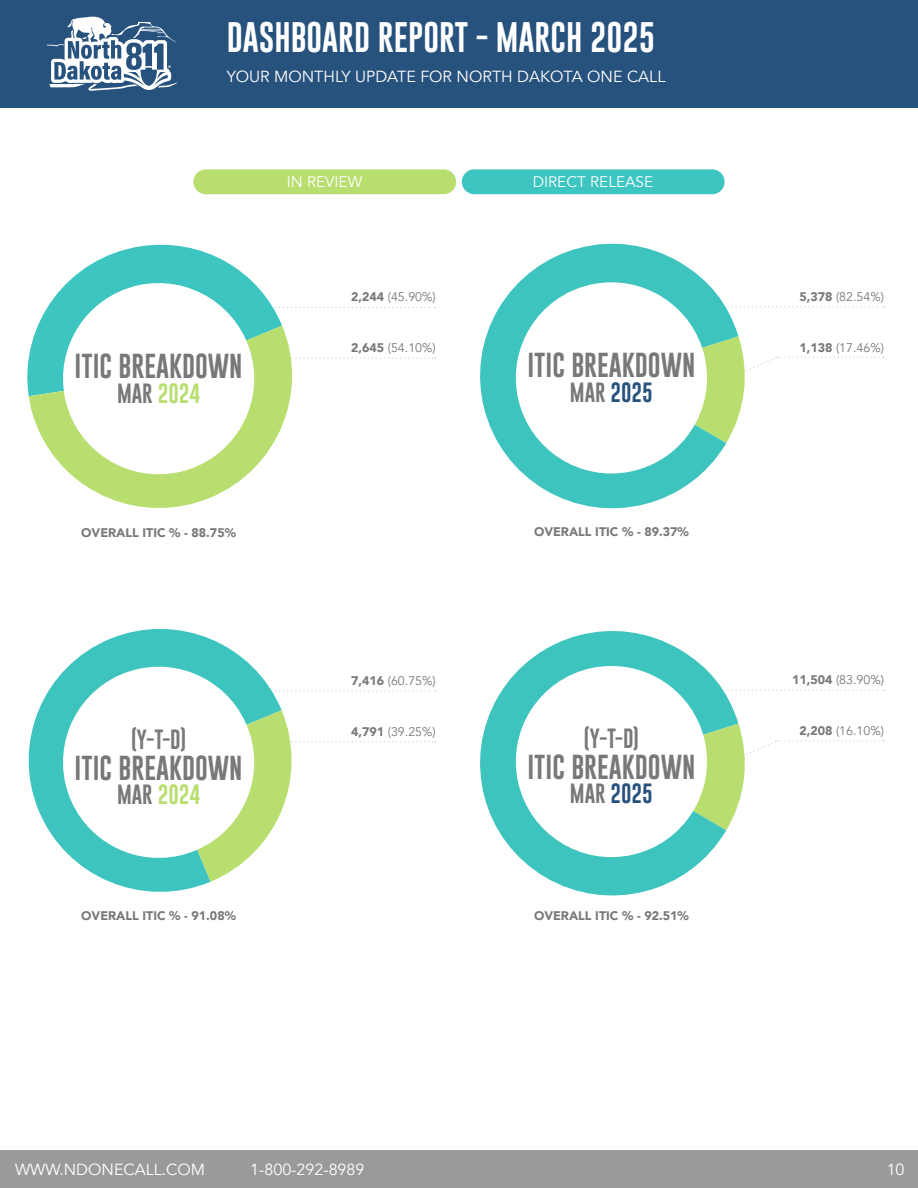
<style>
.page{position:relative;width:918px;height:1188px;background:#fff}
.page>*{position:absolute;margin:0;border:0;box-sizing:border-box;transform-origin:0 0}
.t1{font:31.2px "Gobold";color:#fff}
.t2{font:25.35px "Gobold";color:#76787a}
.t3{font:20.4px "Gobold";color:#27527d}
.t4{font:20.4px "Gobold";color:#b8de6f}
.t5{font:20.4px "Gobold";color:#76787a}
.t6{font:16.05px "Avenir";color:#fff}
.t7{font:15.3px "Avenir";color:#fff}
.t8{font:12.45px "Avenir";color:#76787a}
.t9{font:900 12.45px "Avenir";color:#76787a}
.s1{font-weight:900}
.s2{color:#76787a}
</style>
<div class="page">
<svg style="left:283px;top:690px;width:153px;height:2px"></svg>
<svg style="left:282px;top:711px;width:154px;height:98px"></svg>
<svg style="left:28px;top:629px;width:254px;height:263px"></svg>
<svg style="left:27px;top:244px;width:409px;height:152px"></svg>
<svg style="left:29px;top:326px;width:281px;height:182px"></svg>
<svg style="left:739px;top:690px;width:145px;height:1px"></svg>
<svg style="left:738px;top:723px;width:146px;height:81px"></svg>
<svg style="left:480px;top:631px;width:258px;height:265px"></svg>
<svg style="left:740px;top:306px;width:144px;height:1px"></svg>
<svg style="left:738px;top:336px;width:146px;height:81px"></svg>
<svg style="left:480px;top:243px;width:258px;height:266px"></svg>
<div style="left:0;top:0;width:918px;height:107px;background:#27527d"></div>
<div style="left:0;top:1150px;width:918px;height:38px;background:#989a9c"></div>
<svg style="left:47px;top:16px;width:131px;height:75px"></svg>
<svg style="left:507px;top:273px;width:209px;height:210px"></svg>
<div style="left:193px;top:169px;width:263px;height:25px;background:#b8de6f;border-radius:12px"></div>
<div style="left:462px;top:169px;width:263px;height:25px;background:#3dc5c1;border-radius:12px"></div>
<svg style="left:54px;top:274px;width:209px;height:209px"></svg>
<svg style="left:507px;top:657px;width:209px;height:209px"></svg>
<svg style="left:54px;top:658px;width:209px;height:209px"></svg>
<p class="t1" style="left:227px;top:17px;width:430px">DASHBOARD REPORT - MARCH 2025</p>
<p class="t6" style="left:227px;top:67px;width:440px">YOUR MONTHLY UPDATE FOR NORTH DAKOTA ONE CALL</p>
<p class="t7" style="left:287px;top:172px;width:77px">IN REVIEW</p>
<p class="t7" style="left:533px;top:172px;width:122px">DIRECT RELEASE</p>
<p class="t8" style="left:351px;top:289px;width:86px"><span class="s1">2,244</span> (45.90%)</p>
<p class="t2" style="left:75px;top:350px;width:169px">ITIC BREAKDOWN</p>
<p class="t4" style="left:117px;top:380px;width:85px"><span class="s2">MAR</span> 2024</p>
<p class="t8" style="left:351px;top:340px;width:86px"><span class="s1">2,645</span> (54.10%)</p>
<p class="t2" style="left:527px;top:349px;width:169px">ITIC BREAKDOWN</p>
<p class="t3" style="left:570px;top:379px;width:85px"><span class="s2">MAR</span> 2025</p>
<p class="t9" style="left:81px;top:522px;width:156px">OVERALL ITIC % - 88.75%</p>
<p class="t9" style="left:534px;top:521px;width:156px">OVERALL ITIC % - 89.37%</p>
<p class="t5" style="left:131px;top:726px;width:56px">(Y-T-D)</p>
<p class="t2" style="left:75px;top:751px;width:169px">ITIC BREAKDOWN</p>
<p class="t4" style="left:117px;top:781px;width:85px"><span class="s2">MAR</span> 2024</p>
<p class="t8" style="left:351px;top:673px;width:86px"><span class="s1">7,416</span> (60.75%)</p>
<p class="t8" style="left:351px;top:724px;width:86px"><span class="s1">4,791</span> (39.25%)</p>
<p class="t5" style="left:584px;top:725px;width:56px">(Y-T-D)</p>
<p class="t2" style="left:527px;top:750px;width:169px">ITIC BREAKDOWN</p>
<p class="t3" style="left:570px;top:780px;width:85px"><span class="s2">MAR</span> 2025</p>
<p class="t9" style="left:81px;top:905px;width:156px">OVERALL ITIC % - 91.08%</p>
<p class="t9" style="left:534px;top:905px;width:156px">OVERALL ITIC % - 92.51%</p>
<p class="t6" style="left:15px;top:1160px;width:192px">WWW.NDONECALL.COM</p>
<p class="t6" style="left:250px;top:1160px;width:116px">1-800-292-8989</p>
<p class="t8" style="left:799px;top:289px;width:86px"><span class="s1">5,378</span> (82.54%)</p>
<p class="t8" style="left:799px;top:340px;width:86px"><span class="s1">1,138</span> (17.46%)</p>
<p class="t8" style="left:792px;top:672px;width:93px"><span class="s1">11,504</span> (83.90%)</p>
<p class="t8" style="left:799px;top:724px;width:86px"><span class="s1">2,208</span> (16.10%)</p>
<p class="t6" style="left:887px;top:1160px;width:19px">10</p>
</div>
